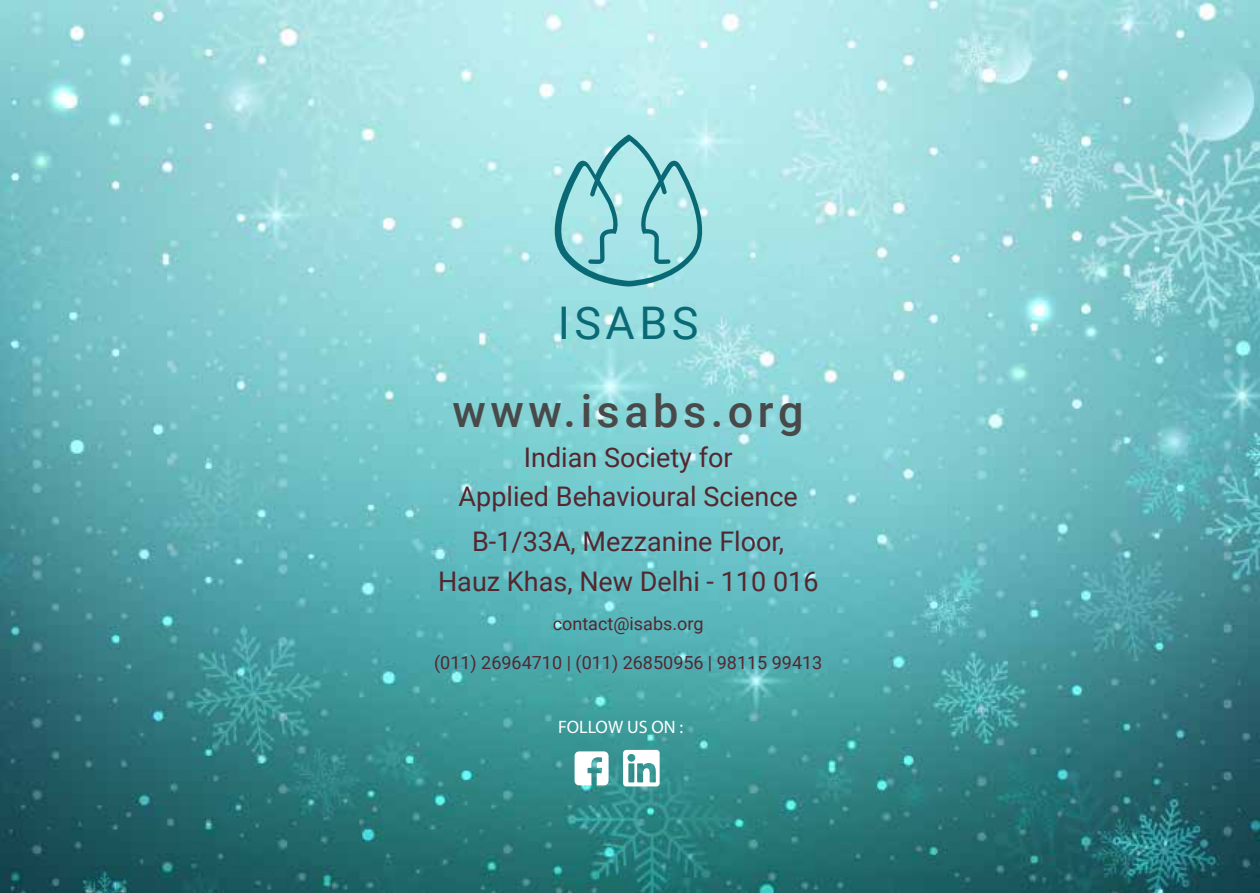
<style>
.page{position:relative;width:1260px;height:893px;background:#fff}
.page>*{position:absolute;margin:0;border:0;box-sizing:border-box;transform-origin:0 0}
.t1{font:500 45px "Roboto";letter-spacing:.1em;color:#494949}
.t2{font:45px "Roboto";letter-spacing:.1em;color:#096a76}
.t3{font:27px/39px "Roboto";color:#54272f;text-align:center}
.t4{font:18px/39px "Roboto";color:#54272f;text-align:center}
.t5{font:18px "Myriad Pro";color:#fff}
</style>
<div class="page">
<img style="left:0;top:1px;width:1259px;height:891px">
<svg style="left:539px;top:134px;width:178px;height:152px;background:#95d5d9"></svg>
<svg style="left:575px;top:751px;width:34px;height:34px"></svg>
<svg style="left:623px;top:749px;width:37px;height:37px"></svg>
<h1 class="t2" style="left:558px;top:291px;width:142px">ISABS</h1>
<h1 class="t1" style="left:453px;top:379px;width:353px">www.isabs.org</h1>
<p class="t3" style="left:459px;top:437px;width:341px">Indian Society for<br>Applied Behavioural Science</p>
<p class="t3" style="left:438px;top:521px;width:382px">B-1/33A, Mezzanine Floor,<br>Hauz Khas, New Delhi - 110 016</p>
<p class="t4" style="left:434px;top:603px;width:390px">contact@isabs.org<br>(011) 26964710 | (011) 26850956 | 98115 99413</p>
<p class="t5" style="left:558px;top:715px;width:127px">FOLLOW US ON :</p>
</div>
